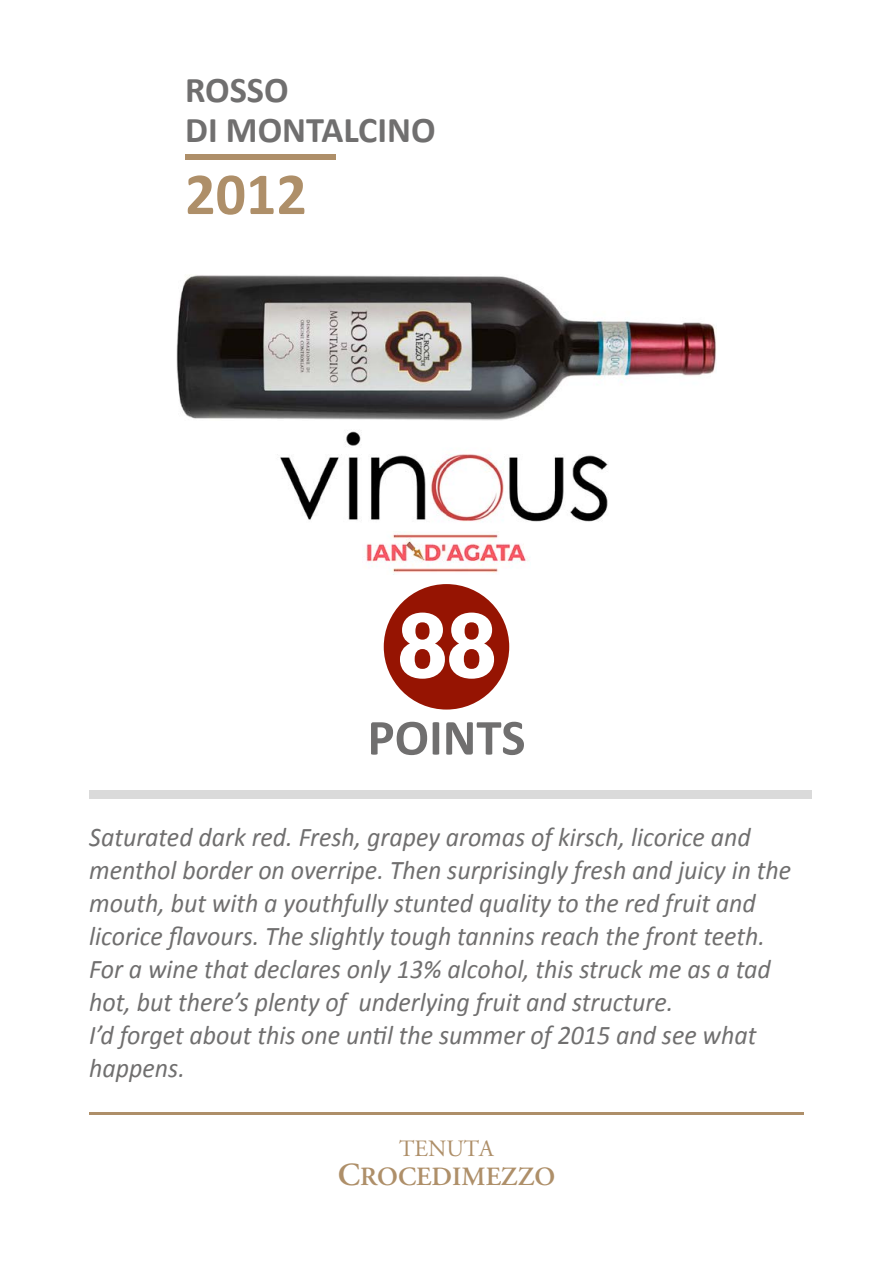
<style>
.page{position:relative;width:893px;height:1263px;background:#fff}
.page>*{position:absolute;margin:0;border:0;box-sizing:border-box;transform-origin:0 0}
.t1{font:700 93.6px "Humanist 521 BT";color:#fff}
.t2{font:700 60px "Calibri";color:#ae8f69}
.t3{font:700 51px "Calibri";color:#706f6f}
.t4{font:700 36.3px/40.2px "Calibri";color:#706f6f}
.t5{font:italic 27px/33px "Calibri";color:#706f6f;scale:.96 1}
.t6{font:600 26.25px "Adobe Garamond";color:#ae8f69}
.t7{font:23.4px "Adobe Garamond Regular SC";color:#ae8f69}
.s1{font-size:32.1px}
</style>
<div class="page">
<div style="left:89px;top:791px;width:723px;height:8px;background:#dadada"></div>
<div style="left:185px;top:154px;width:151px;height:6px;background:#ae8f69"></div>
<hr style="left:89px;top:1112px;width:715px;height:2px;background:#ae8f69">
<img style="left:177px;top:275px;width:539px;height:146px">
<img style="left:280px;top:431px;width:328px;height:91px">
<div style="left:384px;top:584px;width:125px;height:125px;background:#961402;border-radius:50%"></div>
<img style="left:366px;top:533px;width:163px;height:40px">
<h3 class="t4" style="left:185px;top:70px;width:252px">ROSSO<br>DI MONTALCINO</h3>
<h2 class="t2" style="left:185px;top:156px;width:123px">2012</h2>
<h1 class="t1" style="left:397px;top:587px;width:102px">88</h1>
<h3 class="t3" style="left:367px;top:705px;width:159px">POINTS</h3>
<p class="t5" style="left:89px;top:820px;width:733px">Saturated dark red. Fresh, grapey aromas of kirsch, licorice and menthol border on overripe. Then surprisingly fresh and juicy in the mouth, but with a youthfully stunted quality to the red fruit and licorice flavours. The slightly tough tannins reach the front teeth.<br>For a wine that declares only 13% alcohol, this struck me as a tad hot, but there’s plenty of underlying fruit and structure.<br>I’d forget about this one until the summer of 2015 and see what happens.</p>
<p class="t7" style="left:399px;top:1136px;width:96px">TENUTA</p>
<p class="t6" style="left:338px;top:1162px;width:219px"><span class="s1">C</span>ROCEDIMEZZO</p>
</div>
